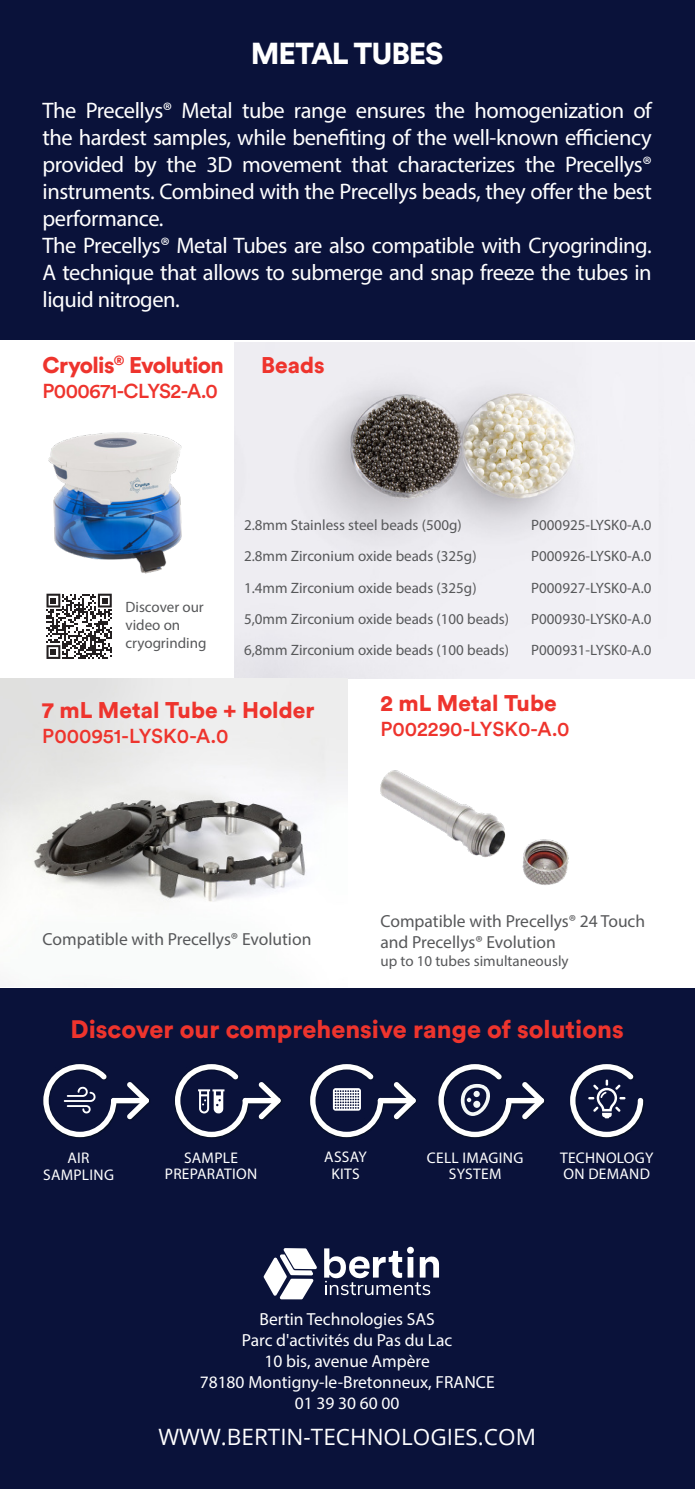
<style>
.page{position:relative;width:695px;height:1489px;background:#fff}
.page>*{position:absolute;margin:0;border:0;box-sizing:border-box;transform-origin:0 0}
.t1{font:900 30px "Circular Std";letter-spacing:-.04em;color:#fff}
.t2{font:900 25px "Circular Std";color:#ee342d}
.t3{font:22.5px/27px "Myriad Pro";letter-spacing:-.02em;color:#fff;text-align:justify}
.t4{font:900 22.5px "Circular Std";color:#ee342d}
.t5{font:22.5px "Open Sans";color:#fff}
.t6{font:900 22.5px "Circular Std";letter-spacing:-.03em;color:#ee342d}
.t7{font:500 20px "Circular Std";letter-spacing:-.005em;color:#ee342d}
.t8{font:500 20px "Circular Std";letter-spacing:-.03em;color:#ee342d}
.t9{font:17.5px/21px "Myriad Pro";color:#fff;text-align:center}
.t10{font:17.5px/21px "Myriad Pro";color:#57585a}
.t11{font:15.5px "Myriad Pro";letter-spacing:.02em;color:#fff}
.t12{font:15px/18px "Myriad Pro";color:#57585a}
</style>
<div class="page">
<div style="left:0;top:0;width:694px;height:1488px;background:#0a123a"></div>
<div style="left:0;top:340px;width:694px;height:647px;background:#fff"></div>
<img style="left:234px;top:342px;width:460px;height:337px">
<img style="left:380px;top:770px;width:189px;height:115px">
<img style="left:48px;top:416px;width:230px;height:182px">
<img style="left:0;top:679px;width:347px;height:223px">
<div style="left:111px;top:1097px;width:38px;height:6px;background:#fff;border-radius:3px"></div>
<svg style="left:127px;top:1082px;width:22px;height:37px"></svg>
<svg style="left:43px;top:1064px;width:73px;height:73px"></svg>
<div style="left:378px;top:1097px;width:37px;height:6px;background:#fff;border-radius:3px"></div>
<svg style="left:393px;top:1082px;width:22px;height:37px"></svg>
<svg style="left:310px;top:1064px;width:73px;height:73px"></svg>
<div style="left:506px;top:1097px;width:38px;height:6px;background:#fff;border-radius:3px"></div>
<svg style="left:522px;top:1082px;width:22px;height:37px"></svg>
<svg style="left:438px;top:1064px;width:73px;height:73px"></svg>
<svg style="left:473px;top:1090px;width:7px;height:7px"></svg>
<div style="left:569px;top:1062px;width:76px;height:76px;background:#050f14;opacity:.75"></div>
<svg style="left:570px;top:1064px;width:73px;height:73px"></svg>
<div style="left:243px;top:1097px;width:37px;height:6px;background:#fff;border-radius:3px"></div>
<svg style="left:258px;top:1082px;width:22px;height:37px"></svg>
<svg style="left:175px;top:1064px;width:73px;height:73px"></svg>
<svg style="left:324px;top:1248px;width:115px;height:46px"></svg>
<svg style="left:263px;top:1248px;width:54px;height:51px"></svg>
<div style="left:43px;top:589px;width:73px;height:74px;background:#fff"></div>
<svg style="left:46px;top:593px;width:66px;height:66px"></svg>
<p class="t1" style="left:251px;top:33px;width:194px">METAL TUBES</p>
<p class="t3" style="left:43px;top:96px;width:610px">The Precellys® Metal tube range ensures the homogenization of the hardest samples, while benefiting of the well-known efficiency provided by the 3D movement that characterizes the Precellys® instruments. Combined with the Precellys beads, they offer the best performance.</p>
<p class="t3" style="left:43px;top:231px;width:610px">The Precellys® Metal Tubes are also compatible with Cryogrinding.<br>A technique that allows to submerge and snap freeze the tubes in liquid nitrogen.</p>
<h2 class="t6" style="left:43px;top:350px;width:183px">Cryolis<sup>®</sup> Evolution</h2>
<h2 class="t8" style="left:43px;top:378px;width:177px">P000671-CLYS2-A.0</h2>
<h2 class="t4" style="left:261px;top:350px;width:65px">Beads</h2>
<p class="t12" style="left:125px;top:597px;width:82px">Discover our video on cryogrinding</p>
<p class="t12" style="left:244px;top:515px;width:219px">2.8mm Stainless steel beads (500g)</p>
<p class="t12" style="left:531px;top:515px;width:122px">P000925-LYSK0-A.0</p>
<p class="t12" style="left:244px;top:547px;width:234px">2.8mm Zirconium oxide beads (325g)</p>
<p class="t12" style="left:531px;top:547px;width:122px">P000926-LYSK0-A.0</p>
<p class="t12" style="left:244px;top:578px;width:234px">1.4mm Zirconium oxide beads (325g)</p>
<p class="t12" style="left:531px;top:578px;width:122px">P000927-LYSK0-A.0</p>
<p class="t12" style="left:244px;top:609px;width:266px">5,0mm Zirconium oxide beads (100 beads)</p>
<p class="t12" style="left:531px;top:609px;width:122px">P000930-LYSK0-A.0</p>
<p class="t12" style="left:244px;top:640px;width:266px">6,8mm Zirconium oxide beads (100 beads)</p>
<p class="t12" style="left:531px;top:640px;width:122px">P000931-LYSK0-A.0</p>
<h2 class="t4" style="left:42px;top:695px;width:273px">7 mL Metal Tube + Holder</h2>
<h2 class="t7" style="left:42px;top:723px;width:187px">P000951-LYSK0-A.0</h2>
<h2 class="t4" style="left:380px;top:688px;width:178px">2 mL Metal Tube</h2>
<h2 class="t7" style="left:380px;top:716px;width:190px">P002290-LYSK0-A.0</h2>
<p class="t10" style="left:43px;top:928px;width:270px">Compatible with Precellys® Evolution</p>
<p class="t10" style="left:380px;top:910px;width:266px">Compatible with Precellys® 24 Touch and Precellys® Evolution</p>
<p class="t12" style="left:380px;top:952px;width:190px">up to 10 tubes simultaneously</p>
<p class="t2" style="left:71px;top:1012px;width:554px">Discover our comprehensive range of solutions</p>
<p class="t11" style="left:67px;top:1148px;width:24px">AIR</p>
<p class="t11" style="left:43px;top:1164px;width:72px">SAMPLING</p>
<p class="t11" style="left:184px;top:1148px;width:56px">SAMPLE</p>
<p class="t11" style="left:165px;top:1164px;width:94px">PREPARATION</p>
<p class="t11" style="left:324px;top:1147px;width:44px">ASSAY</p>
<p class="t11" style="left:331px;top:1163px;width:30px">KITS</p>
<p class="t11" style="left:427px;top:1147px;width:98px">CELL IMAGING</p>
<p class="t11" style="left:448px;top:1164px;width:54px">SYSTEM</p>
<p class="t11" style="left:560px;top:1147px;width:95px">TECHNOLOGY</p>
<p class="t11" style="left:563px;top:1164px;width:88px">ON DEMAND</p>
<p class="t9" style="left:259px;top:1308px;width:177px">Bertin Technologies SAS</p>
<p class="t9" style="left:242px;top:1329px;width:212px">Parc d'activités du Pas du Lac<br>10 bis, avenue Ampère</p>
<p class="t9" style="left:200px;top:1371px;width:296px">78180 Montigny-le-Bretonneux, FRANCE</p>
<p class="t9" style="left:295px;top:1392px;width:106px">01 39 30 60 00</p>
<p class="t5" style="left:158px;top:1421px;width:379px">WWW.BERTIN-TECHNOLOGIES.COM</p>
</div>
